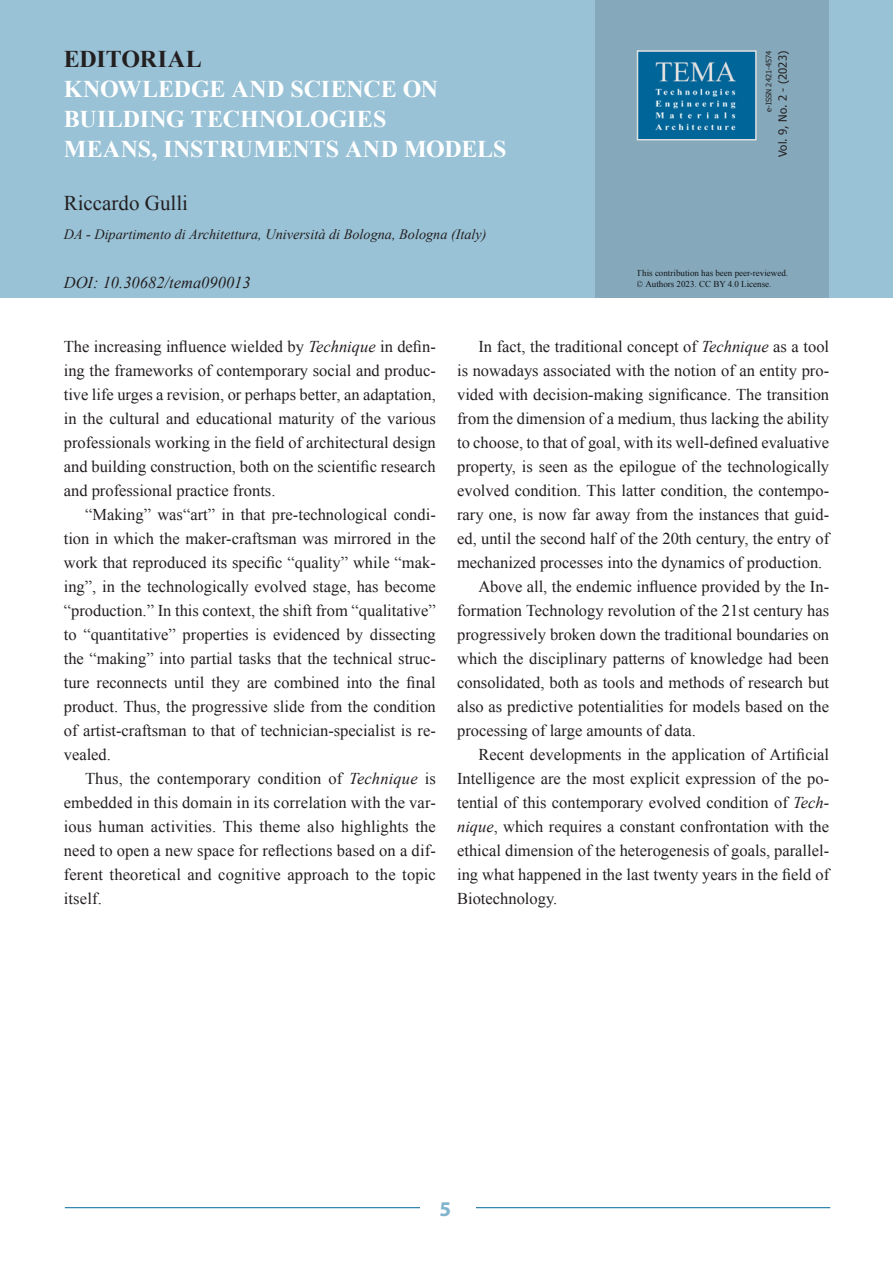
<style>
.page{position:relative;width:893px;height:1263px;background:#fff}
.page>*{position:absolute;margin:0;border:0;box-sizing:border-box;transform-origin:0 0}
.TITOLO_ARTICOLO{font:700 24px/30px "Times New Roman";letter-spacing:-.005em;color:#fff}
.TITOLO_ARTICOLO-2{font:700 24px "Times New Roman";color:#231f20}
.FIRME{font:21px "Times New Roman";color:#231f20}
.t1{font:700 21px "Myriad Pro";color:#80b3cc}
.TESTO{font:16.5px/24px "Times New Roman";color:#231f20;text-align:justify}
.TESTO_noRIENTRO{font:16.5px/24px "Times New Roman";color:#231f20;text-align:justify}
.DOI{font:italic 16.5px "Times New Roman";color:#231f20}
.REFERENZE_AUTORI{font:italic 14.25px "Times New Roman";color:#231f20}
.t2{font:11.25px "Tahoma";color:#231f20}
.t3{font:9px/10.8px "Times New Roman";color:#231f20}
.t4{font:7.5px "Tahoma";color:#231f20}
.s1{font-style:italic}
</style>
<div class="page">
<div style="left:0;top:0;width:893px;height:298px;background:#99c2d6"></div>
<div style="left:595px;top:0;width:234px;height:298px;background:#85a9bb"></div>
<hr style="left:65px;top:1207px;width:765px;height:1px;background:#069">
<div style="left:420px;top:1195px;width:55px;height:25px;background:#fff"></div>
<img style="left:640px;top:53px;width:114px;height:84px">
<div style="left:637px;top:50px;width:120px;height:90px;border:2px solid #dedfe0"></div>
<p class="TITOLO_ARTICOLO-2" style="left:64px;top:43px;width:139px">EDITORIAL</p>
<p class="TITOLO_ARTICOLO" style="left:64px;top:74px;width:376px">KNOWLEDGE AND SCIENCE ON<br>BUILDING TECHNOLOGIES</p>
<p class="TITOLO_ARTICOLO" style="left:64px;top:134px;width:444px">MEANS, INSTRUMENTS AND MODELS</p>
<p class="FIRME" style="left:64px;top:189px;width:126px">Riccardo Gulli</p>
<p class="REFERENZE_AUTORI" style="left:64px;top:225px;width:424px">DA - Dipartimento di Architettura, Università di Bologna, Bologna (Italy)</p>
<p class="DOI" style="left:64px;top:271px;width:188px">DOI: 10.30682/tema090013</p>
<p class="t4" style="left:764px;top:111px;width:62px;rotate:-90deg">e-ISSN 2421-4574</p>
<p class="t2" style="left:775px;top:157px;width:107px;rotate:-90deg">Vol. 9, No. 2 - (2023)</p>
<p class="t3" style="left:637px;top:268px;width:153px">This contribution has been peer-reviewed. © Authors 2023. CC BY 4.0 License.</p>
<p class="TESTO_noRIENTRO" style="left:64px;top:334px;width:374px">The increasing influence wielded by <span class="s1">Technique</span> in defin&shy;ing the frameworks of contemporary social and produc&shy;tive life urges a revision, or perhaps better, an adaptation, in the cultural and educational maturity of the various professionals working in the field of architectural design and building construction, both on the scientific research and professional practice fronts.</p>
<p class="TESTO" style="left:64px;top:502px;width:374px;text-indent:21px">“Making” was“art” in that pre-technological condi&shy;tion in which the maker-craftsman was mirrored in the work that reproduced its specific “quality” while “mak&shy;ing”, in the technologically evolved stage, has become “production.” In this context, the shift from “qualitative” to “quantitative” properties is evidenced by dissecting the “making” into partial tasks that the technical struc&shy;ture reconnects until they are combined into the final product. Thus, the progressive slide from the condition of artist-craftsman to that of technician-specialist is re&shy;vealed.</p>
<p class="TESTO" style="left:64px;top:766px;width:374px;text-indent:21px">Thus, the contemporary condition of <span class="s1">Technique</span> is embedded in this domain in its correlation with the var&shy;ious human activities. This theme also highlights the need to open a new space for reflections based on a dif&shy;ferent theoretical and cognitive approach to the topic itself.</p>
<p class="TESTO" style="left:457px;top:334px;width:374px;text-indent:21px">In fact, the traditional concept of <span class="s1">Technique</span> as a tool is nowadays associated with the notion of an entity pro&shy;vided with decision-making significance. The transition from the dimension of a medium, thus lacking the ability to choose, to that of goal, with its well-defined evaluative property, is seen as the epilogue of the technologically evolved condition. This latter condition, the contempo&shy;rary one, is now far away from the instances that guid&shy;ed, until the second half of the 20th century, the entry of mechanized processes into the dynamics of production.</p>
<p class="TESTO" style="left:457px;top:574px;width:374px;text-indent:21px">Above all, the endemic influence provided by the In&shy;formation Technology revolution of the 21st century has progressively broken down the traditional boundaries on which the disciplinary patterns of knowledge had been consolidated, both as tools and methods of research but also as predictive potentialities for models based on the processing of large amounts of data.</p>
<p class="TESTO" style="left:457px;top:742px;width:374px;text-indent:21px">Recent developments in the application of Artificial Intelligence are the most explicit expression of the po&shy;tential of this contemporary evolved condition of <span class="s1">Tech&shy;nique</span>, which requires a constant confrontation with the ethical dimension of the heterogenesis of goals, parallel&shy;ing what happened in the last twenty years in the field of Biotechnology.</p>
<p class="t1" style="left:439px;top:1195px;width:13px">5</p>
</div>
